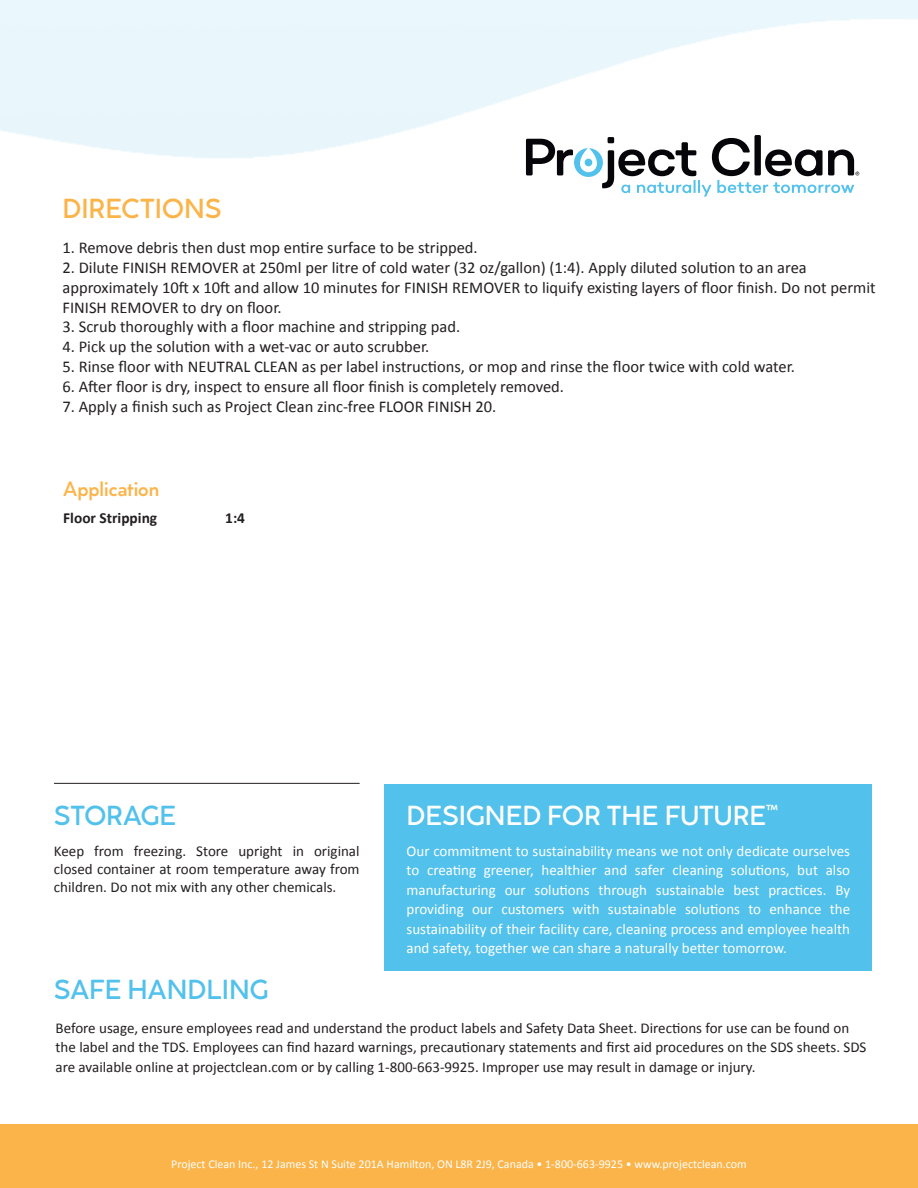
<style>
.page{position:relative;width:918px;height:1188px;background:#fff}
.page>*{position:absolute;margin:0;border:0;box-sizing:border-box;transform-origin:0 0}
.t1{font:500 27px "Cocogoose Classic";color:#fff}
.t2{font:500 27px "Cocogoose Classic";color:#52c1eb}
.t3{font:500 27px "Cocogoose Classic";color:#fbb449}
.t4{font:500 20.55px "Cocogoose Classic";color:#fbb449}
.t5{font:16.5px/19.8px "Calibri";color:#231f20}
.t6{font:700 15.3px "Calibri";color:#231f20}
.t7{font:15px/19.5px "Calibri";color:#231f20}
.t8{font:15px/19.5px "Calibri";color:#fff;text-align:justify}
.t9{font:12px "Calibri";color:#fff}
</style>
<div class="page">
<div style="left:384px;top:784px;width:488px;height:186px;background:#52c1eb"></div>
<div style="left:0;top:1124px;width:918px;height:64px;background:#fbb449"></div>
<hr style="left:54px;top:783px;width:306px;height:1px;background:#231f20">
<div style="left:754px;top:135px;width:7px;height:40px;background:#06060a;border-radius:2px"></div>
<svg style="left:526px;top:137px;width:333px;height:60px"></svg>
<h1 class="t3" style="left:63px;top:188px;width:160px">DIRECTIONS</h1>
<p class="t5" style="left:63px;top:237px;width:417px">1. Remove debris then dust mop entire surface to be stripped.</p>
<p class="t5" style="left:63px;top:257px;width:815px">2. Dilute FINISH REMOVER at 250ml per litre of cold water (32 oz/gallon) (1:4). Apply diluted solution to an area approximately 10ft x 10ft and allow 10 minutes for FINISH REMOVER to liquify existing layers of floor finish. Do not permit<br>FINISH REMOVER to dry on floor.</p>
<p class="t5" style="left:63px;top:316px;width:399px">3. Scrub thoroughly with a floor machine and stripping pad.</p>
<p class="t5" style="left:63px;top:336px;width:368px">4. Pick up the solution with a wet-vac or auto scrubber.</p>
<p class="t5" style="left:63px;top:356px;width:734px">5. Rinse floor with NEUTRAL CLEAN as per label instructions, or mop and rinse the floor twice with cold water.</p>
<p class="t5" style="left:63px;top:376px;width:503px">6. After floor is dry, inspect to ensure all floor finish is completely removed.</p>
<p class="t5" style="left:63px;top:396px;width:435px">7. Apply a finish such as Project Clean zinc-free FLOOR FINISH 20.</p>
<p class="t4" style="left:63px;top:474px;width:98px">Application</p>
<p class="t6" style="left:63px;top:508px;width:95px">Floor Stripping</p>
<p class="t6" style="left:225px;top:508px;width:21px">1:4</p>
<h1 class="t2" style="left:54px;top:795px;width:124px">STORAGE</h1>
<h1 class="t1" style="left:407px;top:795px;width:373px">DESIGNED FOR THE FUTURE<sup>™</sup></h1>
<p class="t7" style="left:54px;top:841px;width:307px;line-height:18px;text-align:justify">Keep from freezing. Store upright in original closed container at room temperature away from children. Do not mix with any other chemicals.</p>
<p class="t8" style="left:407px;top:840px;width:445px">Our commitment to sustainability means we not only dedicate ourselves to creating greener, healthier and safer cleaning solutions, but also manufacturing our solutions through sustainable best practices. By providing our customers with sustainable solutions to enhance the sustainability of their facility care, cleaning process and employee health and safety, together we can share a naturally better tomorrow.</p>
<h1 class="t2" style="left:54px;top:970px;width:216px">SAFE HANDLING</h1>
<p class="t7" style="left:56px;top:1017px;width:812px">Before usage, ensure employees read and understand the product labels and Safety Data Sheet. Directions for use can be found on the label and the TDS. Employees can find hazard warnings, precautionary statements and first aid procedures on the SDS sheets. SDS are available online at projectclean.com or by calling 1-800-663-9925. Improper use may result in damage or injury.</p>
<p class="t9" style="left:171px;top:1157px;width:577px">Project Clean Inc., 12 James St N Suite 201A Hamilton, ON L8R 2J9, Canada • 1-800-663-9925 • www.projectclean.com</p>
</div>
